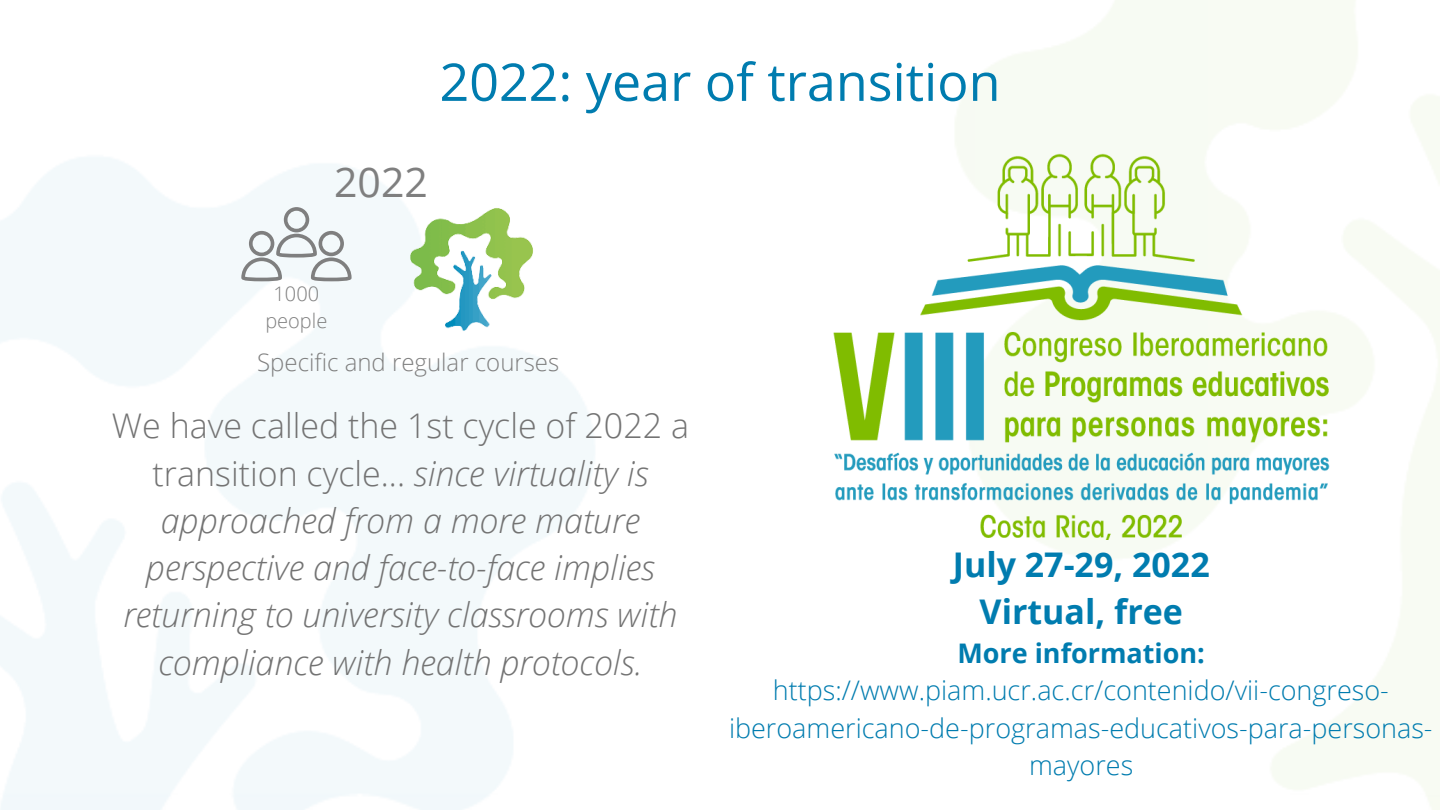
<style>
.page{position:relative;width:1440px;height:810px;background:#fff}
.page>*{position:absolute;margin:0;border:0;box-sizing:border-box;transform-origin:0 0}
.t1{font:52px "Open Sans";color:#007caf}
.t2{font:41px "Open Sans";color:#7f7f7f}
.t3{font:italic 300 34px/47.2px "Open Sans";color:#737373;text-align:center}
.t4{font:700 34px "Open Sans";color:#007caf}
.t5{font:300 27px/37.5px "Open Sans";color:#007caf;text-align:center}
.t6{font:300 24px "Open Sans";color:#7f7f7f}
.t7{font:300 20px/27.8px "Open Sans";color:#7f7f7f;text-align:center}
.s1{font-style:normal}
.s2{font-weight:700}
</style>
<div class="page">
<svg style="left:241px;top:207px;width:111px;height:74px"></svg>
<img style="left:381px;top:206px;width:153px;height:126px">
<img style="left:833px;top:133px;width:526px;height:428px">
<p class="t1" style="left:440px;top:45px;width:562px">2022: year of transition</p>
<p class="t2" style="left:334px;top:153px;width:95px">2022</p>
<p class="t7" style="left:265px;top:279px;width:63px">1000 people</p>
<p class="t6" style="left:257px;top:346px;width:304px">Specific and regular courses</p>
<p class="t3" style="left:112px;top:402px;width:579px"><span class="s1">We have called the 1st cycle of 2022 a transition cycle...</span> since virtuality is approached from a more mature perspective and face-to-face implies returning to university classrooms with compliance with health protocols.</p>
<p class="t4" style="left:953px;top:540px;width:258px">July 27-29, 2022</p>
<p class="t4" style="left:980px;top:588px;width:205px">Virtual, free</p>
<p class="t5" style="left:729px;top:634px;width:705px"><span class="s2">More information: </span>https://www.piam.ucr.ac.cr/contenido/vii-congreso&shy;iberoamericano-de-programas-educativos-para-personas&shy;mayores</p>
</div>
